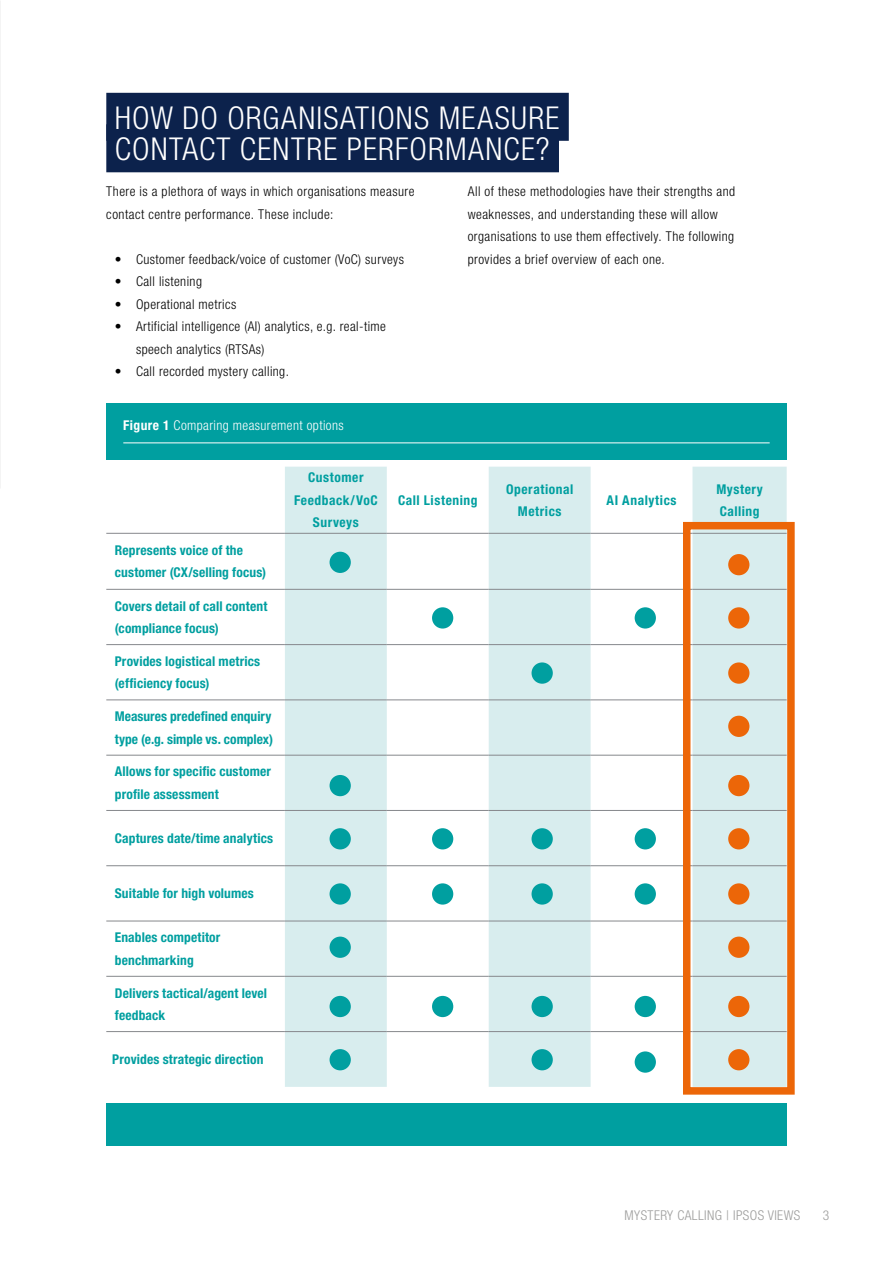
<style>
.page{position:relative;width:893px;height:1263px;background:#fff}
.page>*{position:absolute;margin:0;border:0;box-sizing:border-box;transform-origin:0 0}
.t1{font:300 condensed 31.5px/31.5px "Helvetica Neue LT Std";letter-spacing:.04em;color:#fff}
.t2{font:300 condensed 13.5px/22.5px "Helvetica Neue LT Std";letter-spacing:.03em;color:#000}
.t3{font:700 condensed 13.5px/22.5px "Helvetica Neue LT Std";letter-spacing:.01em;color:#009fa0}
.t4{font:700 condensed 13.5px/22.5px "Helvetica Neue LT Std";letter-spacing:.04em;color:#009fa0;text-align:center}
.t5{font:300 condensed 13.5px "Helvetica Neue LT Std";letter-spacing:.03em;color:#fff}
.t6{font:300 condensed 13.5px "Helvetica Neue LT Std";letter-spacing:.03em;color:#9d9d9c}
.t7{font:700 condensed 13.5px "Helvetica Neue LT Std";letter-spacing:.045em;color:#009fa0}
.s1{font-weight:700}
</style>
<div class="page">
<div style="left:106px;top:93px;width:463px;height:48px;background:#0c224c"></div>
<div style="left:106px;top:124px;width:453px;height:48px;background:#0c224c"></div>
<img style="left:0;top:0;width:1px;height:489px">
<div style="left:106px;top:403px;width:681px;height:56px;background:#009fa0"></div>
<hr style="left:123px;top:442px;width:647px;height:1px;background:#fff">
<div style="left:106px;top:1103px;width:681px;height:43px;background:#009fa0"></div>
<svg style="left:285px;top:467px;width:502px;height:620px;fill:#d8edee"></svg>
<hr style="left:106px;top:533px;width:179px;height:1px;background:#86888c">
<hr style="left:285px;top:533px;width:102px;height:1px;background:#86888c">
<hr style="left:387px;top:533px;width:102px;height:1px;background:#86888c">
<hr style="left:489px;top:533px;width:102px;height:1px;background:#86888c">
<hr style="left:591px;top:533px;width:101px;height:1px;background:#86888c">
<hr style="left:692px;top:533px;width:95px;height:1px;background:#86888c">
<hr style="left:106px;top:589px;width:179px;height:1px;background:#86888c">
<hr style="left:285px;top:589px;width:102px;height:1px;background:#86888c">
<hr style="left:387px;top:589px;width:102px;height:1px;background:#86888c">
<hr style="left:489px;top:589px;width:102px;height:1px;background:#86888c">
<hr style="left:591px;top:589px;width:101px;height:1px;background:#86888c">
<hr style="left:692px;top:589px;width:95px;height:1px;background:#86888c">
<hr style="left:106px;top:644px;width:179px;height:1px;background:#86888c">
<hr style="left:285px;top:644px;width:102px;height:1px;background:#86888c">
<hr style="left:387px;top:644px;width:102px;height:1px;background:#86888c">
<hr style="left:489px;top:644px;width:102px;height:1px;background:#86888c">
<hr style="left:591px;top:644px;width:101px;height:1px;background:#86888c">
<hr style="left:692px;top:644px;width:95px;height:1px;background:#86888c">
<hr style="left:106px;top:699px;width:179px;height:1px;background:#86888c">
<hr style="left:285px;top:699px;width:102px;height:1px;background:#86888c">
<hr style="left:387px;top:699px;width:102px;height:1px;background:#86888c">
<hr style="left:489px;top:699px;width:102px;height:1px;background:#86888c">
<hr style="left:591px;top:699px;width:101px;height:1px;background:#86888c">
<hr style="left:692px;top:699px;width:95px;height:1px;background:#86888c">
<hr style="left:106px;top:755px;width:179px;height:1px;background:#86888c">
<hr style="left:285px;top:755px;width:102px;height:1px;background:#86888c">
<hr style="left:387px;top:755px;width:102px;height:1px;background:#86888c">
<hr style="left:489px;top:755px;width:102px;height:1px;background:#86888c">
<hr style="left:591px;top:755px;width:101px;height:1px;background:#86888c">
<hr style="left:692px;top:755px;width:95px;height:1px;background:#86888c">
<hr style="left:106px;top:810px;width:179px;height:1px;background:#86888c">
<hr style="left:285px;top:810px;width:102px;height:1px;background:#86888c">
<hr style="left:387px;top:810px;width:102px;height:1px;background:#86888c">
<hr style="left:489px;top:810px;width:102px;height:1px;background:#86888c">
<hr style="left:591px;top:810px;width:101px;height:1px;background:#86888c">
<hr style="left:692px;top:810px;width:95px;height:1px;background:#86888c">
<hr style="left:106px;top:865px;width:179px;height:1px;background:#86888c">
<hr style="left:285px;top:865px;width:102px;height:1px;background:#86888c">
<hr style="left:387px;top:865px;width:102px;height:1px;background:#86888c">
<hr style="left:489px;top:865px;width:102px;height:1px;background:#86888c">
<hr style="left:591px;top:865px;width:101px;height:1px;background:#86888c">
<hr style="left:692px;top:865px;width:95px;height:1px;background:#86888c">
<hr style="left:106px;top:921px;width:179px;height:1px;background:#86888c">
<hr style="left:285px;top:921px;width:102px;height:1px;background:#86888c">
<hr style="left:387px;top:921px;width:102px;height:1px;background:#86888c">
<hr style="left:489px;top:921px;width:102px;height:1px;background:#86888c">
<hr style="left:591px;top:921px;width:101px;height:1px;background:#86888c">
<hr style="left:692px;top:921px;width:95px;height:1px;background:#86888c">
<hr style="left:106px;top:976px;width:179px;height:1px;background:#86888c">
<hr style="left:285px;top:976px;width:102px;height:1px;background:#86888c">
<hr style="left:387px;top:976px;width:102px;height:1px;background:#86888c">
<hr style="left:489px;top:976px;width:102px;height:1px;background:#86888c">
<hr style="left:591px;top:976px;width:101px;height:1px;background:#86888c">
<hr style="left:692px;top:976px;width:95px;height:1px;background:#86888c">
<hr style="left:106px;top:1031px;width:179px;height:1px;background:#86888c">
<hr style="left:285px;top:1031px;width:102px;height:1px;background:#86888c">
<hr style="left:387px;top:1031px;width:102px;height:1px;background:#86888c">
<hr style="left:489px;top:1031px;width:102px;height:1px;background:#86888c">
<hr style="left:591px;top:1031px;width:101px;height:1px;background:#86888c">
<hr style="left:692px;top:1031px;width:95px;height:1px;background:#86888c">
<div style="left:683px;top:522px;width:112px;height:573px;border:8px solid #ec6608"></div>
<div style="left:330px;top:552px;width:21px;height:21px;background:#009fa0;border-radius:50%"></div>
<div style="left:330px;top:775px;width:21px;height:21px;background:#009fa0;border-radius:50%"></div>
<div style="left:728px;top:775px;width:21px;height:21px;background:#ec6608;border-radius:50%"></div>
<div style="left:728px;top:554px;width:21px;height:21px;background:#ec6608;border-radius:50%"></div>
<div style="left:330px;top:883px;width:21px;height:22px;background:#009fa0;border-radius:50%"></div>
<div style="left:728px;top:883px;width:21px;height:22px;background:#ec6608;border-radius:50%"></div>
<div style="left:728px;top:662px;width:21px;height:22px;background:#ec6608;border-radius:50%"></div>
<div style="left:432px;top:883px;width:21px;height:22px;background:#009fa0;border-radius:50%"></div>
<div style="left:531px;top:883px;width:22px;height:22px;background:#009fa0;border-radius:50%"></div>
<div style="left:635px;top:883px;width:21px;height:22px;background:#009fa0;border-radius:50%"></div>
<div style="left:330px;top:996px;width:21px;height:21px;background:#009fa0;border-radius:50%"></div>
<div style="left:728px;top:996px;width:21px;height:21px;background:#ec6608;border-radius:50%"></div>
<div style="left:432px;top:996px;width:21px;height:21px;background:#009fa0;border-radius:50%"></div>
<div style="left:531px;top:996px;width:22px;height:21px;background:#009fa0;border-radius:50%"></div>
<div style="left:635px;top:996px;width:21px;height:21px;background:#009fa0;border-radius:50%"></div>
<div style="left:635px;top:1051px;width:21px;height:22px;background:#009fa0;border-radius:50%"></div>
<div style="left:330px;top:828px;width:21px;height:21px;background:#009fa0;border-radius:50%"></div>
<div style="left:728px;top:828px;width:21px;height:21px;background:#ec6608;border-radius:50%"></div>
<div style="left:728px;top:607px;width:21px;height:21px;background:#ec6608;border-radius:50%"></div>
<div style="left:432px;top:828px;width:21px;height:21px;background:#009fa0;border-radius:50%"></div>
<div style="left:531px;top:828px;width:22px;height:21px;background:#009fa0;border-radius:50%"></div>
<div style="left:635px;top:828px;width:21px;height:21px;background:#009fa0;border-radius:50%"></div>
<div style="left:330px;top:936px;width:21px;height:22px;background:#009fa0;border-radius:50%"></div>
<div style="left:728px;top:936px;width:21px;height:22px;background:#ec6608;border-radius:50%"></div>
<div style="left:728px;top:716px;width:21px;height:21px;background:#ec6608;border-radius:50%"></div>
<div style="left:330px;top:1049px;width:21px;height:21px;background:#009fa0;border-radius:50%"></div>
<div style="left:728px;top:1049px;width:21px;height:21px;background:#ec6608;border-radius:50%"></div>
<div style="left:531px;top:1049px;width:22px;height:21px;background:#009fa0;border-radius:50%"></div>
<div style="left:432px;top:607px;width:21px;height:21px;background:#009fa0;border-radius:50%"></div>
<div style="left:531px;top:662px;width:22px;height:22px;background:#009fa0;border-radius:50%"></div>
<div style="left:635px;top:607px;width:21px;height:21px;background:#009fa0;border-radius:50%"></div>
<h1 class="t1" style="left:115px;top:102px;width:446px">HOW DO ORGANISATIONS MEASURE<br>CONTACT CENTRE PERFORMANCE?</h1>
<p class="t2" style="left:106px;top:180px;width:310px">There is a plethora of ways in which organisations measure contact centre performance. These include:</p>
<p class="t2" style="left:115px;top:248px;width:291px">• Customer feedback/voice of customer (VoC) surveys</p>
<p class="t2" style="left:115px;top:270px;width:89px">• Call listening</p>
<p class="t2" style="left:115px;top:293px;width:123px">• Operational metrics</p>
<p class="t2" style="left:136px;top:315px;width:251px;text-indent:-21px">• Artificial intelligence (AI) analytics, e.g. real-time speech analytics (RTSAs)</p>
<p class="t2" style="left:115px;top:360px;width:176px">• Call recorded mystery calling.</p>
<p class="t2" style="left:468px;top:180px;width:269px">All of these methodologies have their strengths and weaknesses, and understanding these will allow organisations to use them effectively. The following provides a brief overview of each one.</p>
<p class="t5" style="left:123px;top:417px;width:222px"><span class="s1">Figure 1</span> Comparing measurement options</p>
<p class="t3" style="left:115px;top:539px;width:153px">Represents voice of the customer (CX/selling focus)</p>
<p class="t3" style="left:115px;top:594px;width:154px">Covers detail of call content (compliance focus)</p>
<p class="t3" style="left:115px;top:650px;width:147px">Provides logistical metrics (efficiency focus)</p>
<p class="t3" style="left:115px;top:705px;width:160px">Measures predefined enquiry type (e.g. simple vs. complex)</p>
<p class="t3" style="left:115px;top:760px;width:158px">Allows for specific customer profile assessment</p>
<p class="t3" style="left:115px;top:827px;width:160px">Captures date/time analytics</p>
<p class="t3" style="left:115px;top:882px;width:141px">Suitable for high volumes</p>
<p class="t3" style="left:115px;top:926px;width:107px">Enables competitor benchmarking</p>
<p class="t3" style="left:115px;top:981px;width:154px">Delivers tactical/agent level feedback</p>
<p class="t3" style="left:112px;top:1048px;width:153px">Provides strategic direction</p>
<p class="t4" style="left:294px;top:466px;width:85px">Customer<br>Feedback/VoC<br>Surveys</p>
<p class="t4" style="left:398px;top:489px;width:81px">Call Listening</p>
<p class="t4" style="left:506px;top:477px;width:69px">Operational<br>Metrics</p>
<p class="t7" style="left:607px;top:492px;width:71px">AI Analytics</p>
<p class="t4" style="left:716px;top:477px;width:48px;text-align:left">Mystery<br>Calling</p>
<p class="t6" style="left:625px;top:1208px;width:177px">MYSTERY CALLING | IPSOS VIEWS</p>
<p class="t6" style="left:823px;top:1208px;width:8px">3</p>
</div>
